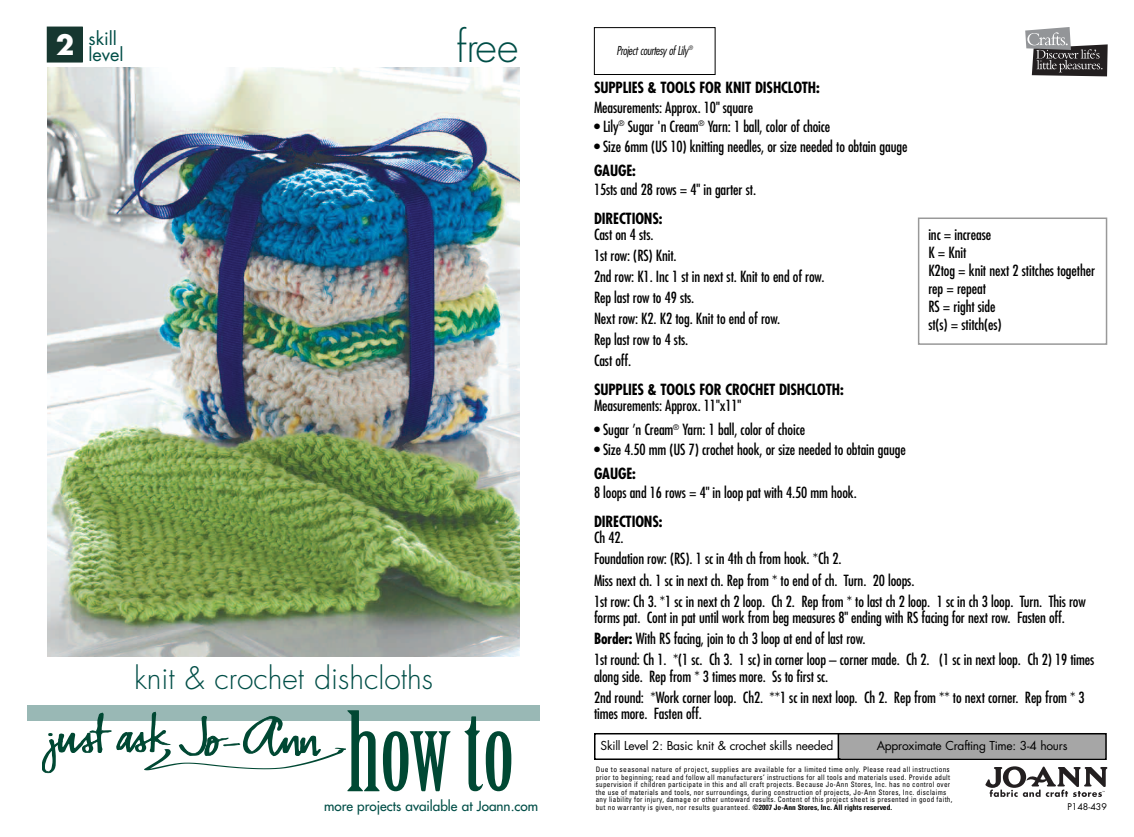
<style>
.page{position:relative;width:1134px;height:837px;background:#fff}
.page>*{position:absolute;margin:0;border:0;box-sizing:border-box;transform-origin:0 0}
.t1{font:300 42px "Futura";color:#004e47}
.t2{font:300 30px "Futura";color:#004e47}
.t3{font:700 27px "Futura";color:#fff}
.t4{font:18px/16.5px "Futura";color:#004e47}
.t5{font:condensed 15px/21px "Futura";letter-spacing:-.01em;color:#000}
.t6{font:700 condensed 15px "Futura";letter-spacing:-.01em;color:#000}
.t7{font:13.5px "Futura";color:#004e47}
.t8{font:12px "Futura";letter-spacing:-.02em;color:#000}
.t9{font:italic 300 condensed 12px "Futura";letter-spacing:-.02em;color:#000}
.t10{font:9px "Futura";color:#000}
.t11{font:condensed 7.5px/7.5px "Univers";letter-spacing:.045em;color:#000}
.s1{font-weight:700}
</style>
<div class="page">
<div style="left:594px;top:733px;width:246px;height:27px;border:2px solid #000"></div>
<div style="left:839px;top:734px;width:266px;height:24px;background:#a6a6a6"></div>
<div style="left:838px;top:733px;width:269px;height:27px;border:2px solid #000"></div>
<svg style="left:985px;top:766px;width:122px;height:31px"></svg>
<svg style="left:1025px;top:27px;width:83px;height:49px"></svg>
<div style="left:594px;top:27px;width:122px;height:48px;border:1px solid #000"></div>
<div style="left:918px;top:218px;width:189px;height:127px;border:2px solid #999"></div>
<div style="left:27px;top:705px;width:513px;height:16px;background:#99b8b5"></div>
<img style="left:47px;top:68px;width:473px;height:588px">
<div style="left:47px;top:27px;width:35px;height:35px;background:#163730"></div>
<svg style="left:42px;top:710px;width:409px;height:81px"></svg>
<svg style="left:464px;top:716px;width:47px;height:75px"></svg>
<h3 class="t3" style="left:56px;top:33px;width:20px">2</h3>
<h1 class="t1" style="left:456px;top:27px;width:63px">free</h1>
<p class="t4" style="left:89px;top:31px;width:37px">skill level</p>
<h2 class="t2" style="left:134px;top:664px;width:301px">knit &amp; crochet dishcloths</h2>
<p class="t7" style="left:324px;top:799px;width:216px">more projects available at Joann.com</p>
<p class="t9" style="left:616px;top:45px;width:78px">Project courtesy of Lily<sup>®</sup></p>
<p class="t6" style="left:594px;top:81px;width:227px">SUPPLIES &amp; TOOLS FOR KNIT DISHCLOTH:</p>
<p class="t5" style="left:594px;top:97px;width:161px">Measurements: Approx. 10" square</p>
<p class="t5" style="left:594px;top:117px;width:238px">• Lily<sup>®</sup> Sugar 'n Cream<sup>®</sup> Yarn: 1 ball, color of choice</p>
<p class="t5" style="left:594px;top:136px;width:315px">• Size 6mm (US 10) knitting needles, or size needed to obtain gauge</p>
<p class="t6" style="left:594px;top:163px;width:43px">GAUGE:</p>
<p class="t5" style="left:594px;top:180px;width:164px">15sts and 28 rows = 4" in garter st.</p>
<p class="t6" style="left:594px;top:212px;width:70px">DIRECTIONS:</p>
<p class="t5" style="left:594px;top:225px;width:232px">Cast on 4 sts.<br>1st row: (RS) Knit.<br>2nd row: K1. Inc 1 st in next st. Knit to end of row.<br>Rep last row to 49 sts.<br>Next row: K2. K2 tog. Knit to end of row.<br>Rep last row to 4 sts.<br>Cast off.</p>
<p class="t6" style="left:594px;top:383px;width:251px">SUPPLIES &amp; TOOLS FOR CROCHET DISHCLOTH:</p>
<p class="t5" style="left:594px;top:396px;width:149px">Measurements: Approx. 11"x11"</p>
<p class="t5" style="left:594px;top:420px;width:213px">• Sugar ’n Cream<sup>®</sup> Yarn: 1 ball, color of choice</p>
<p class="t5" style="left:594px;top:440px;width:313px">• Size 4.50 mm (US 7) crochet hook, or size needed to obtain gauge</p>
<p class="t6" style="left:594px;top:467px;width:43px">GAUGE:</p>
<p class="t5" style="left:594px;top:483px;width:264px">8 loops and 16 rows = 4" in loop pat with 4.50 mm hook.</p>
<p class="t6" style="left:594px;top:515px;width:70px">DIRECTIONS:</p>
<p class="t5" style="left:594px;top:528px;width:493px">Ch 42.<br>Foundation row: (RS). 1 sc in 4th ch from hook. *Ch 2.<br>Miss next ch. 1 sc in next ch. Rep from * to end of ch. Turn. 20 loops.<br>1st row: Ch 3. *1 sc in next ch 2 loop. Ch 2. Rep from * to last ch 2 loop. 1 sc in ch 3 loop. Turn. This row</p>
<p class="t5" style="left:594px;top:608px;width:502px">forms pat. Cont in pat until work from beg measures 8" ending with RS facing for next row. Fasten off.<br><span class="s1">Border:</span> With RS facing, join to ch 3 loop at end of last row.<br>1st round: Ch 1. *(1 sc. Ch 3. 1 sc) in corner loop – corner made. Ch 2. (1 sc in next loop. Ch 2) 19 times</p>
<p class="t5" style="left:594px;top:666px;width:492px">along side. Rep from * 3 times more. Ss to first sc.<br>2nd round: *Work corner loop. Ch2. **1 sc in next loop. Ch 2. Rep from ** to next corner. Rep from * 3</p>
<p class="t5" style="left:594px;top:704px;width:109px">times more. Fasten off.</p>
<p class="t5" style="left:928px;top:227px;width:168px;line-height:18px">inc = increase<br>K = Knit<br>K2tog = knit next 2 stitches together rep = repeat<br>RS = right side<br>st(s) = stitch(es)</p>
<p class="t8" style="left:601px;top:740px;width:234px">Skill Level 2: Basic knit &amp; crochet skills needed</p>
<p class="t8" style="left:877px;top:740px;width:192px">Approximate Crafting Time: 3-4 hours</p>
<p class="t11" style="left:596px;top:767px;width:358px">Due to seasonal nature of project, supplies are available for a limited time only. Please read all instructions prior to beginning; read and follow all manufacturers’ instructions for all tools and materials used. Provide adult supervision if children participate in this and all craft projects. Because Jo-Ann Stores, Inc. has no control over the use of materials and tools, nor surroundings, during construction of projects, Jo-Ann Stores, Inc. disclaims any liability for injury, damage or other untoward results. Content of this project sheet is presented in good faith, but no warranty is given, nor results guaranteed. <span class="s1">©2007 Jo-Ann Stores, Inc. All rights reserved.</span></p>
<p class="t10" style="left:1067px;top:803px;width:41px">P148-439</p>
</div>
